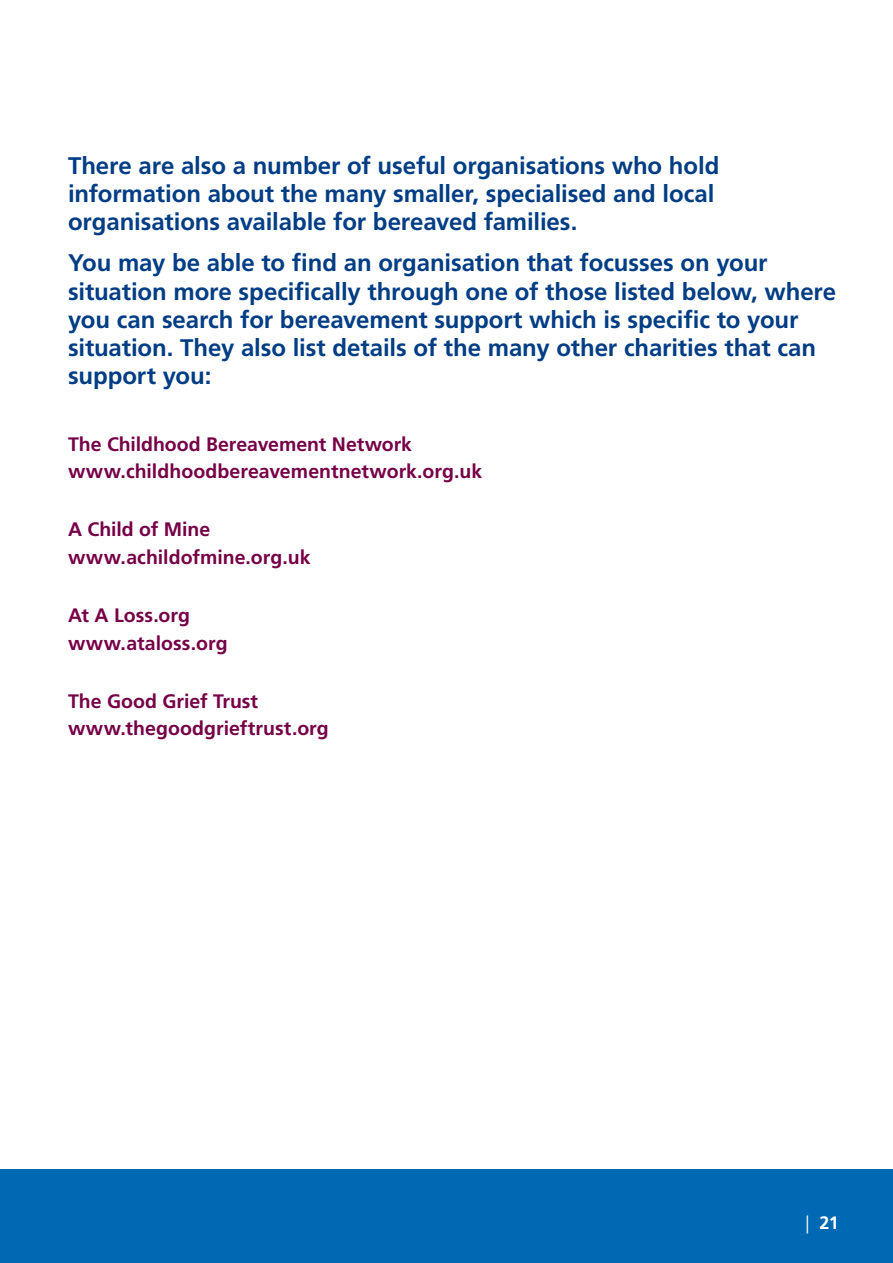
<style>
.page{position:relative;width:893px;height:1263px;background:#fff}
.page>*{position:absolute;margin:0;border:0;box-sizing:border-box;transform-origin:0 0}
.t1{font:700 24px/28.2px "Frutiger LT Std";letter-spacing:-.005em;color:#003d84}
.Body_bigger{font:700 19.5px "Frutiger LT Std";color:#760047}
.small_sub_header_NO{font:700 19.5px "Frutiger LT Std";letter-spacing:-.005em;color:#760047}
.t2{font:700 18px "Frutiger LT Std";color:#fff}
.s1{font-weight:300}
</style>
<div class="page">
<div style="left:0;top:1169px;width:893px;height:94px;background:#0069b4"></div>
<p class="t1" style="left:68px;top:152px;width:653px">There are also a number of useful organisations who hold information about the many smaller, specialised and local organisations available for bereaved families.</p>
<p class="t1" style="left:68px;top:249px;width:770px">You may be able to find an organisation that focusses on your situation more specifically through one of those listed below, where you can search for bereavement support which is specific to your situation. They also list details of the many other charities that can support you:</p>
<p class="small_sub_header_NO" style="left:68px;top:433px;width:345px">The Childhood Bereavement Network</p>
<p class="Body_bigger" style="left:68px;top:460px;width:416px">www.childhoodbereavementnetwork.org.uk</p>
<p class="small_sub_header_NO" style="left:68px;top:518px;width:144px">A Child of Mine</p>
<p class="Body_bigger" style="left:68px;top:546px;width:244px">www.achildofmine.org.uk</p>
<p class="small_sub_header_NO" style="left:68px;top:604px;width:123px">At A Loss.org</p>
<p class="Body_bigger" style="left:68px;top:631px;width:161px">www.ataloss.org</p>
<p class="small_sub_header_NO" style="left:68px;top:689px;width:192px">The Good Grief Trust</p>
<p class="Body_bigger" style="left:68px;top:717px;width:262px">www.thegoodgrieftrust.org</p>
<p class="t2" style="left:805px;top:1212px;width:35px"><span class="s1">|</span> 21</p>
</div>
